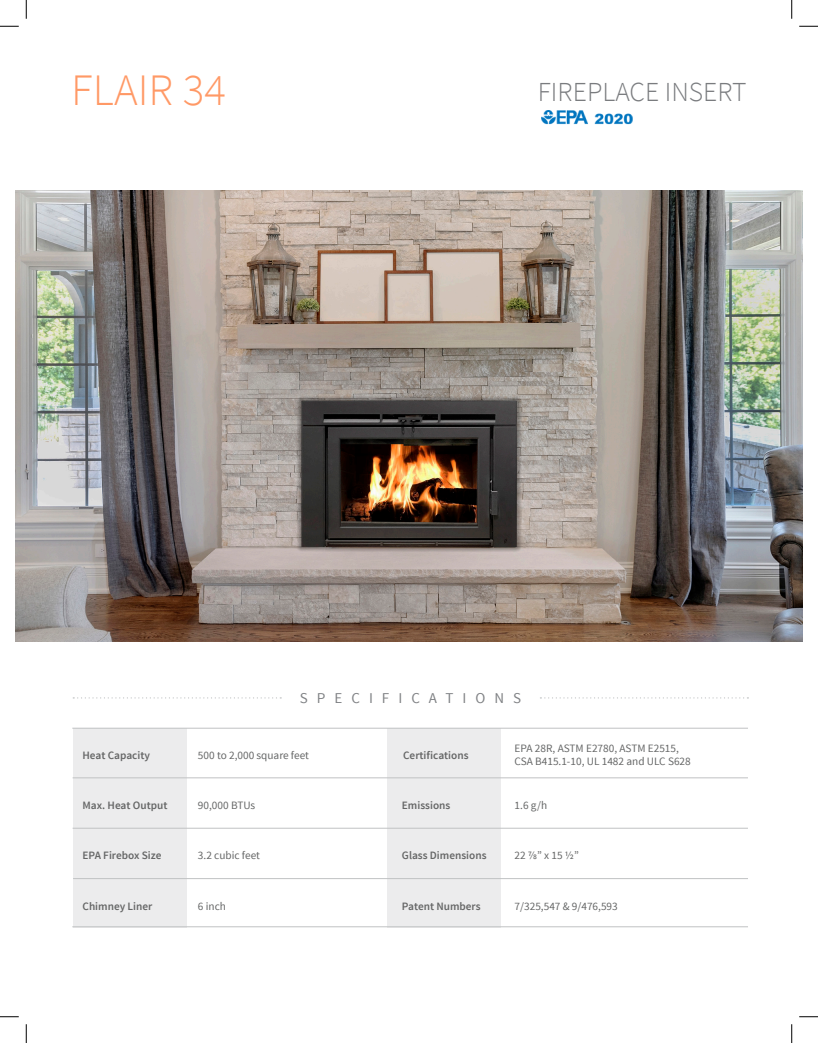
<style>
.page{position:relative;width:818px;height:1043px;background:#fff}
.page>*{position:absolute;margin:0;border:0;box-sizing:border-box;transform-origin:0 0}
.t1{font:300 45px "Source Sans Pro";color:#f96}
.t2{font:300 27.5px "Source Sans Pro";color:#7a7c7f}
.t3{font:15px "Source Sans Pro";letter-spacing:.6em;color:#808285}
.t4{font:11.25px "Source Sans Pro";color:#656666}
.t5{font:600 11.25px "Source Sans Pro";color:#656666}
</style>
<div class="page">
<img style="left:15px;top:190px;width:787px;height:451px">
<img style="left:541px;top:110px;width:91px;height:15px">
<div style="left:73px;top:728px;width:114px;height:199px;background:#ececed"></div>
<div style="left:387px;top:728px;width:114px;height:199px;background:#ececed"></div>
<hr style="left:73px;top:777px;width:675px;height:1px;background:#c0c2c3">
<hr style="left:73px;top:827px;width:675px;height:1px;background:#c0c2c3">
<hr style="left:73px;top:878px;width:675px;height:1px;background:#c0c2c3">
<hr style="left:72px;top:727px;width:676px;height:1px;background:#c0c2c3">
<hr style="left:72px;top:926px;width:676px;height:1px;background:#c0c2c3">
<svg style="left:73px;top:697px;width:208px;height:1px"></svg>
<svg style="left:540px;top:697px;width:208px;height:1px"></svg>
<svg style="left:0;top:25px;width:19px;height:2px"></svg>
<svg style="left:799px;top:25px;width:19px;height:2px"></svg>
<svg style="left:0;top:1016px;width:19px;height:1px"></svg>
<svg style="left:799px;top:1016px;width:19px;height:1px"></svg>
<svg style="left:25px;top:0;width:2px;height:19px"></svg>
<svg style="left:25px;top:1024px;width:2px;height:18px"></svg>
<svg style="left:791px;top:0;width:1px;height:19px"></svg>
<svg style="left:791px;top:1024px;width:1px;height:18px"></svg>
<p class="t1" style="left:71px;top:63px;width:156px">FLAIR 34</p>
<p class="t2" style="left:537px;top:75px;width:210px">FIREPLACE INSERT</p>
<p class="t3" style="left:300px;top:688px;width:223px">SPECIFICATIONS</p>
<p class="t5" style="left:82px;top:747px;width:69px">Heat Capacity</p>
<p class="t4" style="left:198px;top:748px;width:112px">500 to 2,000 square feet</p>
<p class="t5" style="left:403px;top:747px;width:67px">Certifications</p>
<p class="t4" style="left:514px;top:741px;width:166px">EPA 28R, ASTM E2780, ASTM E2515,</p>
<p class="t4" style="left:514px;top:754px;width:178px">CSA B415.1-10, UL 1482 and ULC S628</p>
<p class="t5" style="left:402px;top:797px;width:50px">Emissions</p>
<p class="t5" style="left:82px;top:797px;width:86px">Max. Heat Output</p>
<p class="t4" style="left:514px;top:798px;width:34px">1.6 g/h</p>
<p class="t5" style="left:82px;top:848px;width:80px">EPA Firebox Size</p>
<p class="t4" style="left:198px;top:798px;width:59px">90,000 BTUs</p>
<p class="t4" style="left:198px;top:848px;width:63px">3.2 cubic feet</p>
<p class="t5" style="left:402px;top:848px;width:86px">Glass Dimensions</p>
<p class="t4" style="left:514px;top:848px;width:66px">22 ⅞” x 15 ½”</p>
<p class="t5" style="left:82px;top:899px;width:71px">Chimney Liner</p>
<p class="t5" style="left:402px;top:899px;width:80px">Patent Numbers</p>
<p class="t4" style="left:198px;top:899px;width:30px">6 inch</p>
<p class="t4" style="left:514px;top:899px;width:105px">7/325,547 &amp; 9/476,593</p>
</div>
